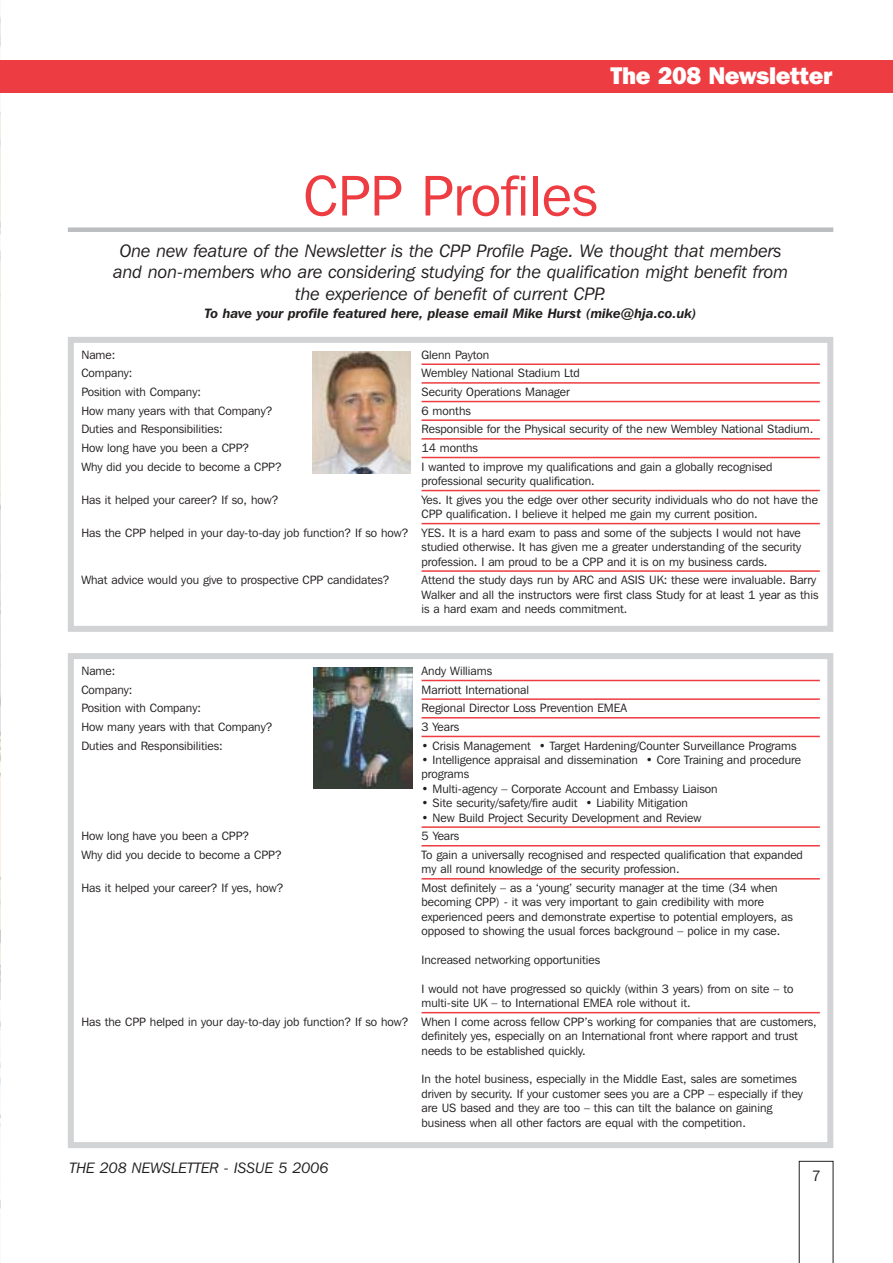
<style>
.page{position:relative;width:893px;height:1263px;background:#fff}
.page>*{position:absolute;margin:0;border:0;box-sizing:border-box;transform-origin:0 0}
.t1{font:57px "Franklin Gothic IT Cby BT";color:#ee3d42}
.t2{font:800 24px "Franklin Gothic IT Cby BT";letter-spacing:-.02em;color:#fff}
.t3{font:italic 18px/21.6px "Franklin Gothic IT Cby BT";color:#231f1f;text-align:center}
.t4{font:italic 15px "Franklin Gothic IT Cby BT";color:#231f1f}
.t5{font:15px "Franklin Gothic IT Cby BT";color:#231f1f}
.t6{font:italic 600 13.5px "Franklin Gothic IT Cby BT";color:#231f1f}
.t7{font:12px/14.4px "Franklin Gothic IT Cby BT";color:#231f1f}
</style>
<div class="page">
<img style="left:0;top:3px;width:1px;height:1260px">
<svg style="left:799px;top:1161px;width:34px;height:102px"></svg>
<div style="left:0;top:60px;width:893px;height:32px;background:#ee3d42"></div>
<hr style="left:421px;top:680px;width:399px;height:1px;background:#ee3d42">
<hr style="left:421px;top:698px;width:399px;height:2px;background:#ee3d42">
<hr style="left:421px;top:717px;width:399px;height:2px;background:#ee3d42">
<hr style="left:421px;top:736px;width:399px;height:1px;background:#ee3d42">
<hr style="left:421px;top:826px;width:399px;height:2px;background:#ee3d42">
<hr style="left:421px;top:845px;width:399px;height:2px;background:#ee3d42">
<hr style="left:421px;top:878px;width:399px;height:2px;background:#ee3d42">
<hr style="left:421px;top:1012px;width:399px;height:1px;background:#ee3d42">
<div style="left:68px;top:653px;width:765px;height:495px;border:6px solid #d1d3d4"></div>
<div style="left:68px;top:227px;width:765px;height:5px;background:#bbbdc0"></div>
<hr style="left:421px;top:364px;width:399px;height:1px;background:#ee3d42">
<hr style="left:421px;top:382px;width:399px;height:2px;background:#ee3d42">
<hr style="left:421px;top:401px;width:399px;height:1px;background:#ee3d42">
<hr style="left:421px;top:419px;width:399px;height:2px;background:#ee3d42">
<hr style="left:421px;top:438px;width:399px;height:2px;background:#ee3d42">
<hr style="left:421px;top:457px;width:399px;height:1px;background:#ee3d42">
<hr style="left:421px;top:490px;width:399px;height:1px;background:#ee3d42">
<hr style="left:421px;top:523px;width:399px;height:1px;background:#ee3d42">
<hr style="left:421px;top:570px;width:399px;height:2px;background:#ee3d42">
<div style="left:68px;top:337px;width:765px;height:295px;border:6px solid #d1d3d4"></div>
<img style="left:313px;top:667px;width:99px;height:122px">
<img style="left:312px;top:352px;width:99px;height:122px">
<h2 class="t2" style="left:611px;top:67px;width:224px">The 208 Newsletter</h2>
<h1 class="t1" style="left:303px;top:174px;width:296px">CPP Profiles</h1>
<h3 class="t3" style="left:113px;top:241px;width:676px">One new feature of the Newsletter is the CPP Profile Page. We thought that members and non-members who are considering studying for the qualification might benefit from the experience of benefit of current CPP.</h3>
<p class="t6" style="left:204px;top:309px;width:493px">To have your profile featured here, please email Mike Hurst (mike@hja.co.uk)</p>
<p class="t7" style="left:81px;top:348px;width:36px">Name:</p>
<p class="t7" style="left:421px;top:348px;width:69px">Glenn Payton</p>
<p class="t7" style="left:81px;top:367px;width:53px">Company:</p>
<p class="t7" style="left:421px;top:367px;width:160px">Wembley National Stadium Ltd</p>
<p class="t7" style="left:81px;top:386px;width:121px">Position with Company:</p>
<p class="t7" style="left:421px;top:386px;width:150px">Security Operations Manager</p>
<p class="t7" style="left:81px;top:404px;width:193px">How many years with that Company?</p>
<p class="t7" style="left:421px;top:404px;width:51px">6 months</p>
<p class="t7" style="left:81px;top:423px;width:143px">Duties and Responsibilities:</p>
<p class="t7" style="left:421px;top:423px;width:393px">Responsible for the Physical security of the new Wembley National Stadium.</p>
<p class="t7" style="left:81px;top:441px;width:169px">How long have you been a CPP?</p>
<p class="t7" style="left:421px;top:441px;width:58px">14 months</p>
<p class="t7" style="left:81px;top:460px;width:202px">Why did you decide to become a CPP?</p>
<p class="t7" style="left:421px;top:460px;width:352px">I wanted to improve my qualifications and gain a globally recognised professional security qualification.</p>
<p class="t7" style="left:81px;top:493px;width:199px">Has it helped your career? If so, how?</p>
<p class="t7" style="left:421px;top:493px;width:398px">Yes. It gives you the edge over other security individuals who do not have the<br>CPP qualification. I believe it helped me gain my current position.</p>
<p class="t7" style="left:421px;top:526px;width:381px;text-align:justify;text-indent:-340px">Has the CPP helped in your day-to-day job function? If so how? YES. It is a hard exam to pass and some of the subjects I would not have studied otherwise. It has given me a greater understanding of the security profession. I am proud to be a CPP and it is on my business cards.</p>
<p class="t7" style="left:81px;top:574px;width:310px">What advice would you give to prospective CPP candidates?</p>
<p class="t7" style="left:421px;top:574px;width:398px">Attend the study days run by ARC and ASIS UK: these were invaluable. Barry<br>Walker and all the instructors were first class Study for at least 1 year as this is a hard exam and needs commitment.</p>
<p class="t7" style="left:81px;top:664px;width:36px">Name:</p>
<p class="t7" style="left:421px;top:664px;width:72px">Andy Williams</p>
<p class="t7" style="left:81px;top:683px;width:53px">Company:</p>
<p class="t7" style="left:421px;top:683px;width:109px">Marriott International</p>
<p class="t7" style="left:81px;top:702px;width:121px">Position with Company:</p>
<p class="t7" style="left:421px;top:702px;width:207px">Regional Director Loss Prevention EMEA</p>
<p class="t7" style="left:81px;top:720px;width:193px">How many years with that Company?</p>
<p class="t7" style="left:421px;top:720px;width:39px">3 Years</p>
<p class="t7" style="left:81px;top:739px;width:143px">Duties and Responsibilities:</p>
<p class="t7" style="left:421px;top:739px;width:376px">• Crisis Management • Target Hardening/Counter Surveillance Programs</p>
<p class="t7" style="left:421px;top:753px;width:381px">• Intelligence appraisal and dissemination • Core Training and procedure programs</p>
<p class="t7" style="left:421px;top:782px;width:298px">• Multi-agency – Corporate Account and Embassy Liaison</p>
<p class="t7" style="left:421px;top:797px;width:268px">• Site security/safety/fire audit • Liability Mitigation</p>
<p class="t7" style="left:421px;top:811px;width:281px">• New Build Project Security Development and Review</p>
<p class="t7" style="left:81px;top:830px;width:169px">How long have you been a CPP?</p>
<p class="t7" style="left:421px;top:830px;width:39px">5 Years</p>
<p class="t7" style="left:81px;top:848px;width:202px">Why did you decide to become a CPP?</p>
<p class="t7" style="left:421px;top:848px;width:383px">To gain a universally recognised and respected qualification that expanded my all round knowledge of the security profession.</p>
<p class="t7" style="left:81px;top:881px;width:204px">Has it helped your career? If yes, how?</p>
<p class="t7" style="left:421px;top:881px;width:373px">Most definitely – as a ‘young’ security manager at the time (34 when becoming CPP) - it was very important to gain credibility with more experienced peers and demonstrate expertise to potential employers, as opposed to showing the usual forces background – police in my case.</p>
<p class="t7" style="left:421px;top:953px;width:180px">Increased networking opportunities</p>
<p class="t7" style="left:421px;top:982px;width:373px">I would not have progressed so quickly (within 3 years) from on site – to multi-site UK – to International EMEA role without it.</p>
<p class="t7" style="left:421px;top:1015px;width:397px;text-indent:-340px">Has the CPP helped in your day-to-day job function? If so how? When I come across fellow CPP’s working for companies that are customers, definitely yes, especially on an International front where rapport and trust needs to be established quickly.</p>
<p class="t7" style="left:421px;top:1073px;width:383px">In the hotel business, especially in the Middle East, sales are sometimes driven by security. If your customer sees you are a CPP – especially if they are US based and they are too – this can tilt the balance on gaining business when all other factors are equal with the competition.</p>
<p class="t4" style="left:69px;top:1162px;width:261px">THE 208 NEWSLETTER - ISSUE 5 2006</p>
<p class="t5" style="left:812px;top:1170px;width:10px">7</p>
</div>
